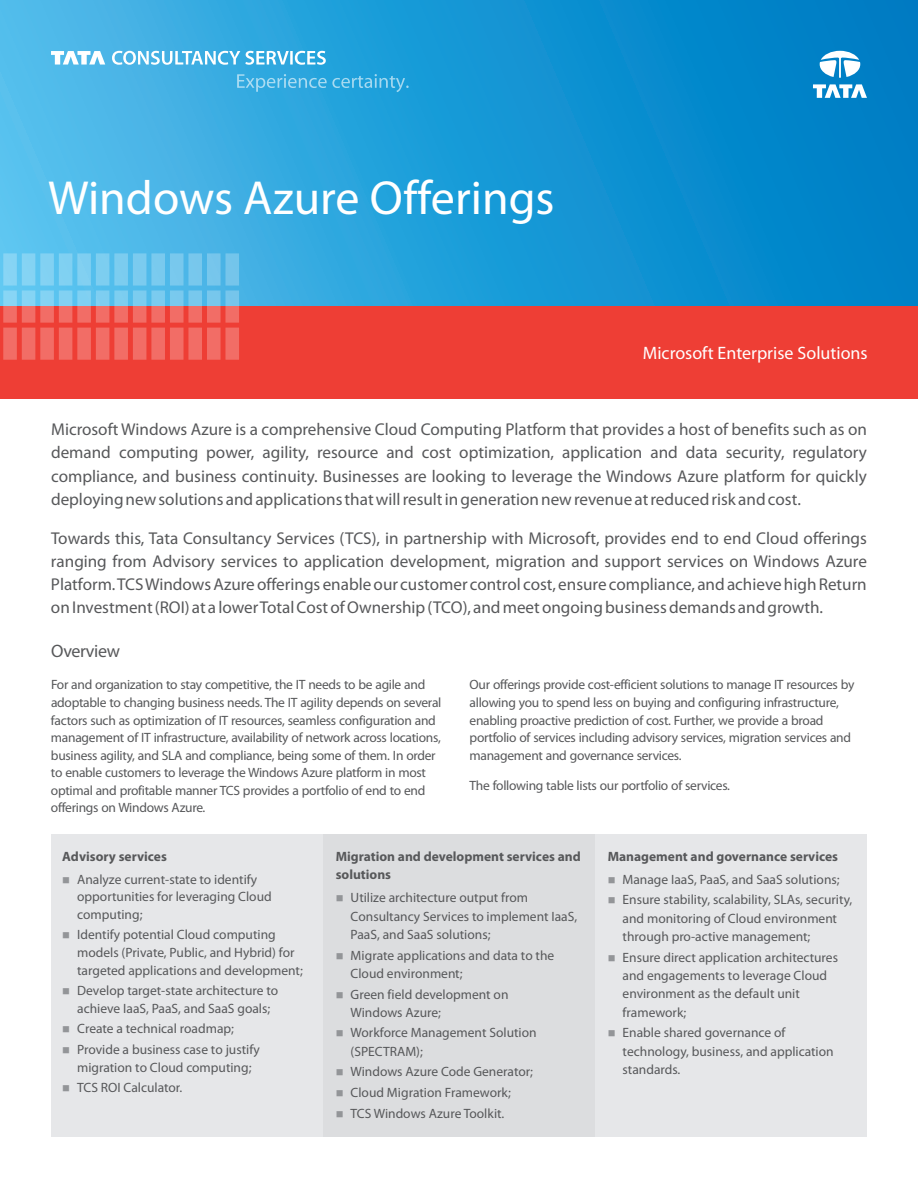
<style>
.page{position:relative;width:918px;height:1188px;background:#fff}
.page>*{position:absolute;margin:0;border:0;box-sizing:border-box;transform-origin:0 0}
.t1{font:48px "Myriad Pro";color:#fff}
.t2{font:18px "Myriad Pro";color:#fff}
.t3{font:18px "Myriad Pro";letter-spacing:-.02em;color:#57585a}
.t4{font:17.1px/23.2px "Myriad Pro";color:#57585a;text-align:justify}
.t5{font:13.5px/18.3px "Myriad Pro";color:#57585a}
.t6{font:13.5px/17.5px "Myriad Pro";letter-spacing:-.02em;color:#57585a}
.t7{font:700 13.5px/18.6px "Myriad Pro";color:#57585a}
.t8{font:10.5px/20.5px "Wingdings";color:#939598;text-align:justify}
</style>
<div class="page">
<svg style="left:0;top:0;width:918px;height:307px;background:#1f9bd6"></svg>
<div style="left:0;top:307px;width:918px;height:92px;background:#ee3e35"></div>
<svg style="left:820px;top:51px;width:40px;height:27px"></svg>
<svg style="left:813px;top:84px;width:54px;height:14px"></svg>
<svg style="left:237px;top:74px;width:172px;height:18px;background:#41afe0"></svg>
<svg style="left:51px;top:51px;width:275px;height:14px"></svg>
<svg style="left:0;top:253px;width:239px;height:107px;background:#b091a1"></svg>
<div style="left:51px;top:835px;width:272px;height:302px;background:#e6e7e9"></div>
<div style="left:323px;top:835px;width:272px;height:302px;background:#dcdddf"></div>
<div style="left:595px;top:835px;width:272px;height:302px;background:#e6e7e9"></div>
<h1 class="t1" style="left:48px;top:178px;width:508px">Windows Azure Offerings</h1>
<h2 class="t2" style="left:643px;top:346px;width:226px">Microsoft Enterprise Solutions</h2>
<p class="t4" style="left:51px;top:419px;width:817px">Microsoft Windows Azure is a comprehensive Cloud Computing Platform that provides a host of benefits such as on demand computing power, agility, resource and cost optimization, application and data security, regulatory compliance, and business continuity. Businesses are looking to leverage the Windows Azure platform for quickly deploying new solutions and applications that will result in generation new revenue at reduced risk and cost.</p>
<p class="t4" style="left:51px;top:528px;width:817px">Towards this, Tata Consultancy Services (TCS), in partnership with Microsoft, provides end to end Cloud offerings ranging from Advisory services to application development, migration and support services on Windows Azure Platform. TCS Windows Azure offerings enable our customer control cost, ensure compliance, and achieve high Return on Investment (ROI) at a lower Total Cost of Ownership (TCO), and meet ongoing business demands and growth.</p>
<h2 class="t3" style="left:51px;top:643px;width:70px">Overview</h2>
<p class="t6" style="left:51px;top:677px;width:392px">For and organization to stay competitive, the IT needs to be agile and adoptable to changing business needs. The IT agility depends on several factors such as optimization of IT resources, seamless configuration and management of IT infrastructure, availability of network across locations, business agility, and SLA and compliance, being some of them. In order to enable customers to leverage the Windows Azure platform in most optimal and profitable manner TCS provides a portfolio of end to end offerings on Windows Azure.</p>
<p class="t6" style="left:470px;top:677px;width:386px">Our offerings provide cost-efficient solutions to manage IT resources by allowing you to spend less on buying and configuring infrastructure, enabling proactive prediction of cost. Further, we provide a broad portfolio of services including advisory services, migration services and management and governance services.</p>
<p class="t6" style="left:470px;top:778px;width:262px">The following table lists our portfolio of services.</p>
<p class="t7" style="left:62px;top:848px;width:106px">Advisory services</p>
<p class="t5" style="left:77px;top:872px;width:196px;line-height:17.5px">Analyze current-state to identify opportunities for leveraging Cloud computing;</p>
<p class="t5" style="left:77px;top:927px;width:227px;line-height:17.5px">Identify potential Cloud computing models (Private, Public, and Hybrid) for targeted applications and development;</p>
<p class="t5" style="left:77px;top:983px;width:202px;line-height:17.5px">Develop target-state architecture to achieve IaaS, PaaS, and SaaS goals;</p>
<p class="t5" style="left:77px;top:1020px;width:184px;line-height:20.5px">Create a technical roadmap;<br>Provide a business case to justify</p>
<p class="t5" style="left:77px;top:1058px;width:176px;line-height:20.5px">migration to Cloud computing;<br>TCS ROI Calculator.</p>
<p class="t8" style="left:62px;top:871px;width:49px">■</p>
<p class="t8" style="left:62px;top:926px;width:49px">■</p>
<p class="t8" style="left:62px;top:982px;width:49px">■</p>
<p class="t8" style="left:62px;top:1079px;width:49px">■</p>
<p class="t7" style="left:336px;top:848px;width:247px">Migration and development services and solutions</p>
<p class="t5" style="left:351px;top:890px;width:228px">Utilize architecture output from<br>Consultancy Services to implement IaaS,<br>PaaS, and SaaS solutions;</p>
<p class="t5" style="left:351px;top:947px;width:205px">Migrate applications and data to the<br>Cloud environment;</p>
<p class="t5" style="left:351px;top:986px;width:159px">Green field development on<br>Windows Azure;</p>
<p class="t5" style="left:351px;top:1025px;width:188px">Workforce Management Solution (SPECTRAM);</p>
<p class="t5" style="left:351px;top:1063px;width:184px;line-height:20.5px">Windows Azure Code Generator;<br>Cloud Migration Framework;<br>TCS Windows Azure Toolkit.</p>
<p class="t8" style="left:336px;top:889px;width:49px">■</p>
<p class="t8" style="left:336px;top:946px;width:49px">■</p>
<p class="t8" style="left:336px;top:985px;width:49px">■</p>
<p class="t8" style="left:336px;top:1024px;width:49px">■</p>
<p class="t8" style="left:336px;top:1063px;width:49px">■ ■ ■</p>
<p class="t7" style="left:608px;top:848px;width:232px">Management and governance services</p>
<p class="t5" style="left:623px;top:870px;width:231px;line-height:20.5px">Manage IaaS, PaaS, and SaaS solutions;<br>Ensure stability, scalability, SLAs, security,</p>
<p class="t5" style="left:623px;top:910px;width:216px">and monitoring of Cloud environment through pro-active management;</p>
<p class="t5" style="left:623px;top:949px;width:217px">Ensure direct application architectures and engagements to leverage Cloud environment as the default unit framework;</p>
<p class="t5" style="left:623px;top:1025px;width:213px">Enable shared governance of technology, business, and application standards.</p>
<p class="t8" style="left:608px;top:948px;width:49px">■</p>
<p class="t8" style="left:608px;top:1024px;width:49px">■</p>
</div>
